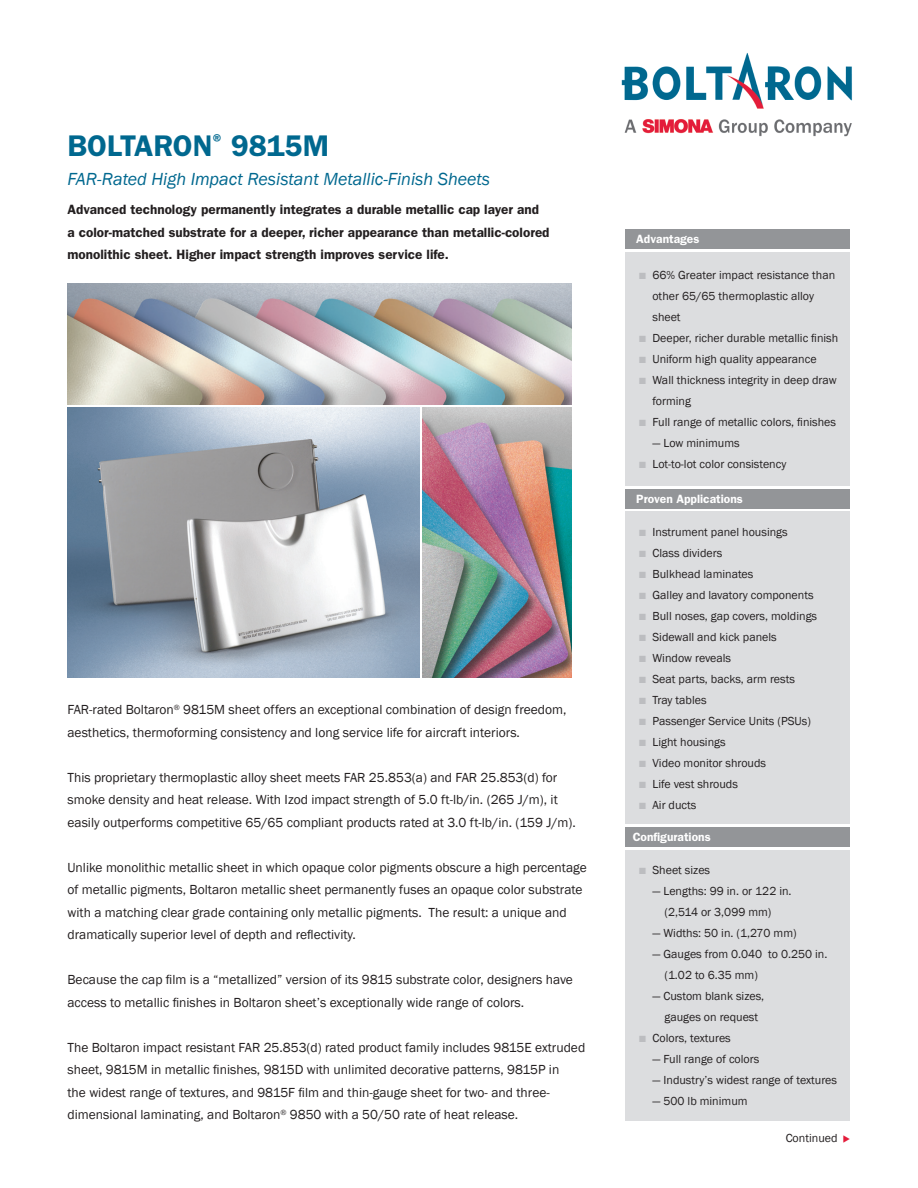
<style>
.page{position:relative;width:918px;height:1188px;background:#fff}
.page>*{position:absolute;margin:0;border:0;box-sizing:border-box;transform-origin:0 0}
.t1{font:600 30px "ITC Franklin Gothic Std";color:#00688f}
.t2{font:italic 18px "Franklin Gothic";color:#00688f}
.t3{font:13.5px/22.5px "Franklin Gothic";color:#231f20}
.t4{font:600 13.5px/22.5px "ITC Franklin Gothic Std";color:#231f20}
.t5{font:12px/21px "Franklin Gothic";color:#231f20}
.t6{font:600 12px "ITC Franklin Gothic Std";color:#fff}
.s1{color:#bcbdc0}
</style>
<div class="page">
<div style="left:626px;top:512px;width:224px;height:312px;background:#dcdddf"></div>
<div style="left:626px;top:489px;width:224px;height:20px;background:#939598"></div>
<div style="left:626px;top:827px;width:224px;height:20px;background:#939598"></div>
<div style="left:626px;top:850px;width:224px;height:270px;background:#dcdddf"></div>
<img style="left:68px;top:283px;width:504px;height:122px">
<div style="left:626px;top:252px;width:224px;height:234px;background:#dcdddf"></div>
<div style="left:626px;top:230px;width:224px;height:19px;background:#939598"></div>
<img style="left:68px;top:408px;width:352px;height:270px">
<img style="left:423px;top:408px;width:149px;height:270px">
<img style="left:621px;top:53px;width:231px;height:84px">
<p class="t1" style="left:68px;top:128px;width:263px">BOLTARON<sup>®</sup> 9815M</p>
<p class="t2" style="left:68px;top:168px;width:424px">FAR-Rated High Impact Resistant Metallic-Finish Sheets</p>
<p class="t4" style="left:68px;top:199px;width:484px">Advanced technology permanently integrates a durable metallic cap layer and a color-matched substrate for a deeper, richer appearance than metallic-colored monolithic sheet. Higher impact strength improves service life.</p>
<p class="t3" style="left:68px;top:699px;width:501px">FAR-rated Boltaron<sup>®</sup> 9815M sheet offers an exceptional combination of design freedom, aesthetics, thermoforming consistency and long service life for aircraft interiors.</p>
<p class="t3" style="left:68px;top:766px;width:510px">This proprietary thermoplastic alloy sheet meets FAR 25.853(a) and FAR 25.853(d) for smoke density and heat release. With Izod impact strength of 5.0 ft-lb/in. (265 J/m), it easily outperforms competitive 65/65 compliant products rated at 3.0 ft-lb/in. (159 J/m).</p>
<p class="t3" style="left:68px;top:856px;width:521px">Unlike monolithic metallic sheet in which opaque color pigments obscure a high percentage of metallic pigments, Boltaron metallic sheet permanently fuses an opaque color substrate with a matching clear grade containing only metallic pigments. The result: a unique and dramatically superior level of depth and reflectivity.</p>
<p class="t3" style="left:68px;top:969px;width:507px">Because the cap film is a “metallized” version of its 9815 substrate color, designers have access to metallic finishes in Boltaron sheet’s exceptionally wide range of colors.</p>
<p class="t3" style="left:68px;top:1036px;width:519px">The Boltaron impact resistant FAR 25.853(d) rated product family includes 9815E extruded sheet, 9815M in metallic finishes, 9815D with unlimited decorative patterns, 9815P in<br>the widest range of textures, and 9815F film and thin-gauge sheet for two- and three&shy;dimensional laminating, and Boltaron<sup>®</sup> 9850 with a 50/50 rate of heat release.</p>
<p class="t6" style="left:636px;top:232px;width:65px">Advantages</p>
<p class="t5" style="left:652px;top:265px;width:184px;text-indent:-14px"><span class="s1">■</span> 66% Greater impact resistance than other 65/65 thermoplastic alloy sheet</p>
<p class="t5" style="left:639px;top:328px;width:201px"><span class="s1">■</span> Deeper, richer durable metallic finish</p>
<p class="t5" style="left:639px;top:349px;width:179px"><span class="s1">■</span> Uniform high quality appearance</p>
<p class="t5" style="left:652px;top:370px;width:186px;text-indent:-14px"><span class="s1">■</span> Wall thickness integrity in deep draw forming</p>
<p class="t5" style="left:639px;top:412px;width:199px"><span class="s1">■</span> Full range of metallic colors, finishes</p>
<p class="t5" style="left:652px;top:433px;width:89px">— Low minimums</p>
<p class="t5" style="left:639px;top:454px;width:149px"><span class="s1">■</span> Lot-to-lot color consistency</p>
<p class="t6" style="left:636px;top:492px;width:108px">Proven Applications</p>
<p class="t5" style="left:639px;top:521px;width:150px"><span class="s1">■</span> Instrument panel housings</p>
<p class="t5" style="left:639px;top:542px;width:85px"><span class="s1">■</span> Class dividers</p>
<p class="t5" style="left:639px;top:563px;width:116px"><span class="s1">■</span> Bulkhead laminates</p>
<p class="t5" style="left:639px;top:584px;width:176px"><span class="s1">■</span> Galley and lavatory components</p>
<p class="t5" style="left:639px;top:605px;width:180px"><span class="s1">■</span> Bull noses, gap covers, moldings</p>
<p class="t5" style="left:639px;top:626px;width:139px"><span class="s1">■</span> Sidewall and kick panels</p>
<p class="t5" style="left:639px;top:647px;width:94px"><span class="s1">■</span> Window reveals</p>
<p class="t5" style="left:639px;top:668px;width:158px"><span class="s1">■</span> Seat parts, backs, arm rests</p>
<p class="t5" style="left:639px;top:689px;width:69px"><span class="s1">■</span> Tray tables</p>
<p class="t5" style="left:639px;top:710px;width:173px"><span class="s1">■</span> Passenger Service Units (PSUs)</p>
<p class="t5" style="left:639px;top:731px;width:88px"><span class="s1">■</span> Light housings</p>
<p class="t5" style="left:639px;top:752px;width:129px"><span class="s1">■</span> Video monitor shrouds</p>
<p class="t5" style="left:639px;top:773px;width:100px"><span class="s1">■</span> Life vest shrouds</p>
<p class="t5" style="left:639px;top:794px;width:59px"><span class="s1">■</span> Air ducts</p>
<p class="t6" style="left:633px;top:830px;width:79px">Configurations</p>
<p class="t5" style="left:639px;top:860px;width:73px"><span class="s1">■</span> Sheet sizes</p>
<p class="t5" style="left:664px;top:881px;width:129px;text-indent:-12px">— Lengths: 99 in. or 122 in. (2,514 or 3,099 mm)</p>
<p class="t5" style="left:652px;top:923px;width:146px">— Widths: 50 in. (1,270 mm)</p>
<p class="t5" style="left:664px;top:944px;width:164px;text-indent:-12px">— Gauges from 0.040 to 0.250 in. (1.02 to 6.35 mm)</p>
<p class="t5" style="left:652px;top:986px;width:113px;text-align:center">— Custom blank sizes, gauges on request</p>
<p class="t5" style="left:639px;top:1028px;width:93px"><span class="s1">■</span> Colors, textures</p>
<p class="t5" style="left:652px;top:1049px;width:108px">— Full range of colors</p>
<p class="t5" style="left:652px;top:1070px;width:186px">— Industry’s widest range of textures</p>
<p class="t5" style="left:652px;top:1091px;width:97px">— 500 lb minimum</p>
<p class="t5" style="left:786px;top:1128px;width:53px">Continued</p>
</div>
